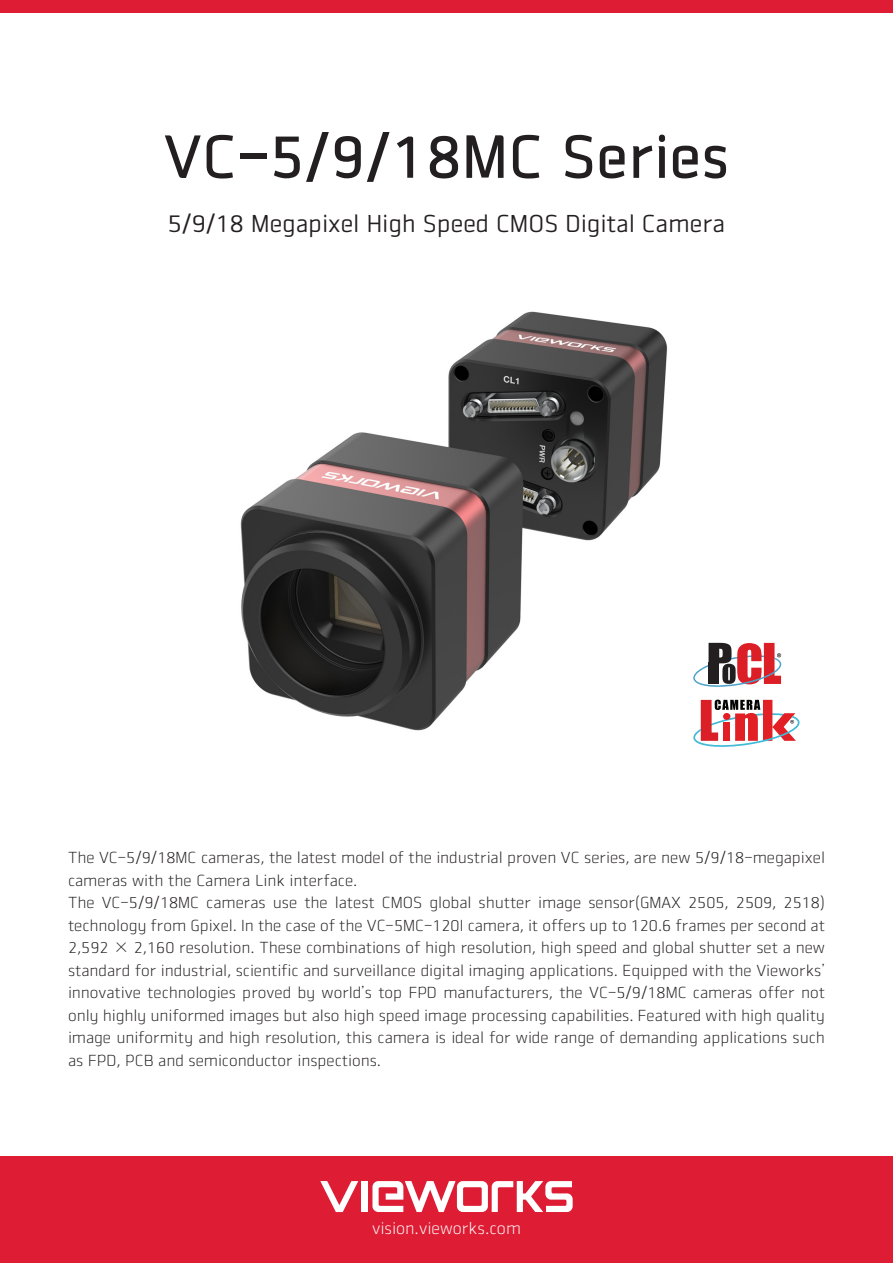
<style>
.page{position:relative;width:893px;height:1263px;background:#fff}
.page>*{position:absolute;margin:0;border:0;box-sizing:border-box;transform-origin:0 0}
.Main_Title{font:60px "Vieworks B";color:#231f20}
.Main_Title-2{font:24px "Vieworks M";color:#231f20}
.t1{font:16.5px "Vieworks L";color:#fff}
.Product_Description{font:15.75px/22.5px "Vieworks L";color:#231f20}
</style>
<div class="page">
<div style="left:0;top:0;width:893px;height:13px;background:#de1d35"></div>
<div style="left:0;top:1157px;width:893px;height:106px;background:#de1d35"></div>
<div style="left:362px;top:1181px;width:6px;height:31px;background:#fff"></div>
<svg style="left:372px;top:1181px;width:201px;height:31px"></svg>
<svg style="left:320px;top:1181px;width:38px;height:31px"></svg>
<img style="left:240px;top:311px;width:525px;height:420px">
<svg style="left:693px;top:700px;width:106px;height:47px"></svg>
<svg style="left:693px;top:643px;width:88px;height:44px"></svg>
<div style="left:709px;top:662px;width:10px;height:22px;background:#231f20"></div>
<p class="Main_Title" style="left:164px;top:121px;width:567px">VC-5/9/18MC Series</p>
<p class="Main_Title-2" style="left:168px;top:210px;width:559px">5/9/18 Megapixel High Speed CMOS Digital Camera</p>
<p class="Product_Description" style="left:68px;top:846px;width:758px">The VC-5/9/18MC cameras, the latest model of the industrial proven VC series, are new 5/9/18-megapixel cameras with the Camera Link interface.</p>
<p class="Product_Description" style="left:68px;top:891px;width:758px;text-align:justify">The VC-5/9/18MC cameras use the latest CMOS global shutter image sensor(GMAX 2505, 2509, 2518) technology from Gpixel. In the case of the VC-5MC-120I camera, it offers up to 120.6 frames per second at 2,592 × 2,160 resolution. These combinations of high resolution, high speed and global shutter set a new standard for industrial, scientific and surveillance digital imaging applications. Equipped with the Vieworks’ innovative technologies proved by world’s top FPD manufacturers, the VC-5/9/18MC cameras offer not only highly uniformed images but also high speed image processing capabilities. Featured with high quality image uniformity and high resolution, this camera is ideal for wide range of demanding applications such as FPD, PCB and semiconductor inspections.</p>
<p class="t1" style="left:372px;top:1219px;width:150px">vision.vieworks.com</p>
</div>
